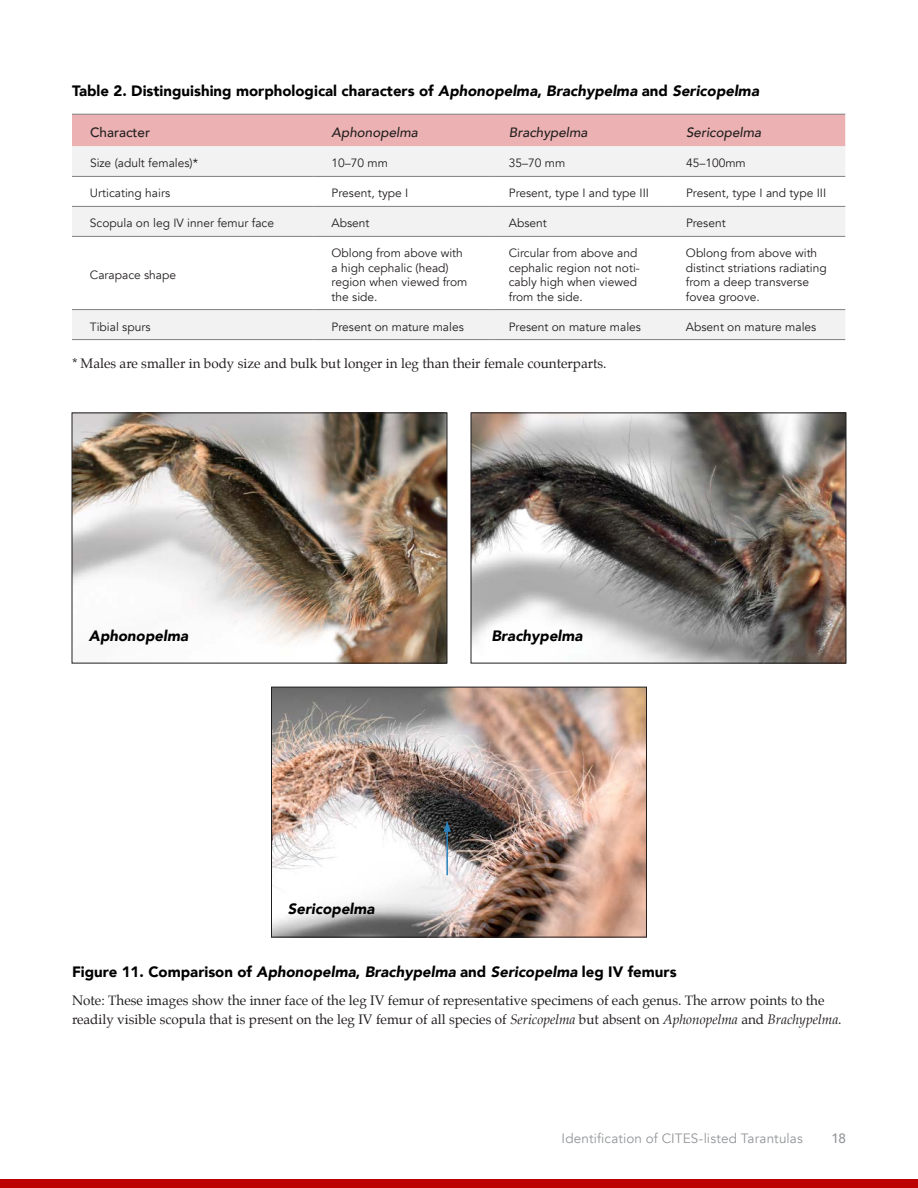
<style>
.page{position:relative;width:918px;height:1188px;background:#fff}
.page>*{position:absolute;margin:0;border:0;box-sizing:border-box;transform-origin:0 0}
.Caption{font:900 15px "Avenir";color:#000}
.Caption-2{font:italic 900 15px "Avenir";color:#000}
.CEC_Note{font:13.5px/19.5px "Palatino";color:#231f20}
.t1{font:13.5px "Avenir";letter-spacing:.01em;color:#939598}
.t2{font:italic 500 13.5px "Avenir";color:#231f20}
.t3{font:500 13.5px "Avenir";color:#231f20}
.t4{font:500 13.5px "Avenir";color:#939598}
.t5{font:12px/14.4px "Avenir";color:#231f20}
.s1{font-style:italic}
</style>
<div class="page">
<div style="left:0;top:1179px;width:918px;height:9px;background:#bd0001"></div>
<div style="left:72px;top:115px;width:773px;height:31px;background:#ecb2b3"></div>
<svg style="left:72px;top:146px;width:773px;height:193px"></svg>
<hr style="left:72px;top:114px;width:242px;height:1px;background:#7f7f7f">
<hr style="left:314px;top:114px;width:177px;height:1px;background:#7f7f7f">
<hr style="left:491px;top:114px;width:177px;height:1px;background:#7f7f7f">
<hr style="left:668px;top:114px;width:177px;height:1px;background:#7f7f7f">
<hr style="left:72px;top:176px;width:242px;height:1px;background:#7f7f7f">
<hr style="left:314px;top:176px;width:177px;height:1px;background:#7f7f7f">
<hr style="left:491px;top:176px;width:177px;height:1px;background:#7f7f7f">
<hr style="left:668px;top:176px;width:177px;height:1px;background:#7f7f7f">
<hr style="left:72px;top:206px;width:242px;height:1px;background:#7f7f7f">
<hr style="left:314px;top:206px;width:177px;height:1px;background:#7f7f7f">
<hr style="left:491px;top:206px;width:177px;height:1px;background:#7f7f7f">
<hr style="left:668px;top:206px;width:177px;height:1px;background:#7f7f7f">
<hr style="left:72px;top:236px;width:242px;height:1px;background:#7f7f7f">
<hr style="left:314px;top:236px;width:177px;height:1px;background:#7f7f7f">
<hr style="left:491px;top:236px;width:177px;height:1px;background:#7f7f7f">
<hr style="left:668px;top:236px;width:177px;height:1px;background:#7f7f7f">
<hr style="left:72px;top:309px;width:242px;height:1px;background:#7f7f7f">
<hr style="left:314px;top:309px;width:177px;height:1px;background:#7f7f7f">
<hr style="left:491px;top:309px;width:177px;height:1px;background:#7f7f7f">
<hr style="left:668px;top:309px;width:177px;height:1px;background:#7f7f7f">
<hr style="left:72px;top:339px;width:242px;height:1px;background:#7f7f7f">
<hr style="left:314px;top:339px;width:177px;height:1px;background:#7f7f7f">
<hr style="left:491px;top:339px;width:177px;height:1px;background:#7f7f7f">
<hr style="left:668px;top:339px;width:177px;height:1px;background:#7f7f7f">
<img style="left:273px;top:689px;width:372px;height:246px">
<div style="left:271px;top:687px;width:376px;height:250px;border:1px solid #231f20"></div>
<img style="left:74px;top:415px;width:371px;height:246px">
<div style="left:72px;top:413px;width:375px;height:250px;border:1px solid #231f20"></div>
<img style="left:473px;top:415px;width:371px;height:246px">
<div style="left:471px;top:413px;width:375px;height:250px;border:1px solid #231f20"></div>
<hr style="left:446px;top:829px;width:2px;height:46px;background:#2b82bd">
<svg style="left:443px;top:821px;width:8px;height:11px"></svg>
<p class="Caption" style="left:72px;top:78px;width:689px">Table 2. Distinguishing morphological characters of <span class="s1">Aphonopelma</span>, <span class="s1">Brachypelma</span> and <span class="s1">Sericopelma</span></p>
<p class="t3" style="left:90px;top:121px;width:62px">Character</p>
<p class="t2" style="left:332px;top:124px;width:88px">Aphonopelma</p>
<p class="t2" style="left:509px;top:124px;width:80px">Brachypelma</p>
<p class="t2" style="left:686px;top:124px;width:77px">Sericopelma</p>
<p class="t5" style="left:90px;top:156px;width:110px">Size (adult females)*</p>
<p class="t5" style="left:332px;top:156px;width:58px">10–70 mm</p>
<p class="t5" style="left:509px;top:156px;width:58px">35–70 mm</p>
<p class="t5" style="left:686px;top:156px;width:61px">45–100mm</p>
<p class="t5" style="left:90px;top:186px;width:82px">Urticating hairs</p>
<p class="t5" style="left:332px;top:186px;width:78px">Present, type I</p>
<p class="t5" style="left:509px;top:186px;width:142px">Present, type I and type III</p>
<p class="t5" style="left:686px;top:186px;width:142px">Present, type I and type III</p>
<p class="t5" style="left:90px;top:216px;width:186px">Scopula on leg IV inner femur face</p>
<p class="t5" style="left:332px;top:216px;width:40px">Absent</p>
<p class="t5" style="left:509px;top:216px;width:40px">Absent</p>
<p class="t5" style="left:686px;top:216px;width:41px">Present</p>
<p class="t5" style="left:90px;top:268px;width:88px">Carapace shape</p>
<p class="t5" style="left:332px;top:246px;width:137px">Oblong from above with a high cephalic (head) region when viewed from the side.</p>
<p class="t5" style="left:509px;top:246px;width:133px">Circular from above and cephalic region not noti&shy;cably high when viewed from the side.</p>
<p class="t5" style="left:686px;top:246px;width:142px">Oblong from above with distinct striations radiating from a deep transverse fovea groove.</p>
<p class="t5" style="left:90px;top:319px;width:62px">Tibial spurs</p>
<p class="t5" style="left:332px;top:319px;width:134px">Present on mature males</p>
<p class="t5" style="left:509px;top:319px;width:134px">Present on mature males</p>
<p class="t5" style="left:686px;top:319px;width:132px">Absent on mature males</p>
<p class="CEC_Note" style="left:72px;top:354px;width:536px">* Males are smaller in body size and bulk but longer in leg than their female counterparts.</p>
<p class="Caption-2" style="left:89px;top:623px;width:101px">Aphonopelma</p>
<p class="Caption-2" style="left:491px;top:623px;width:93px">Brachypelma</p>
<p class="Caption-2" style="left:288px;top:896px;width:88px">Sericopelma</p>
<p class="Caption" style="left:72px;top:958px;width:606px">Figure 11. Comparison of <span class="s1">Aphonopelma</span>, <span class="s1">Brachypelma</span> and <span class="s1">Sericopelma</span> leg IV femurs</p>
<p class="CEC_Note" style="left:72px;top:991px;width:771px">Note: These images show the inner face of the leg IV femur of representative specimens of each genus. The arrow points to the readily visible scopula that is present on the leg IV femur of all species of <span class="s1">Sericopelma</span> but absent on <span class="s1">Aphonopelma</span> and <span class="s1">Brachypelma</span>.</p>
<p class="t1" style="left:562px;top:1130px;width:243px">Identification of CITES-listed Tarantulas</p>
<p class="t4" style="left:831px;top:1127px;width:16px">18</p>
</div>
